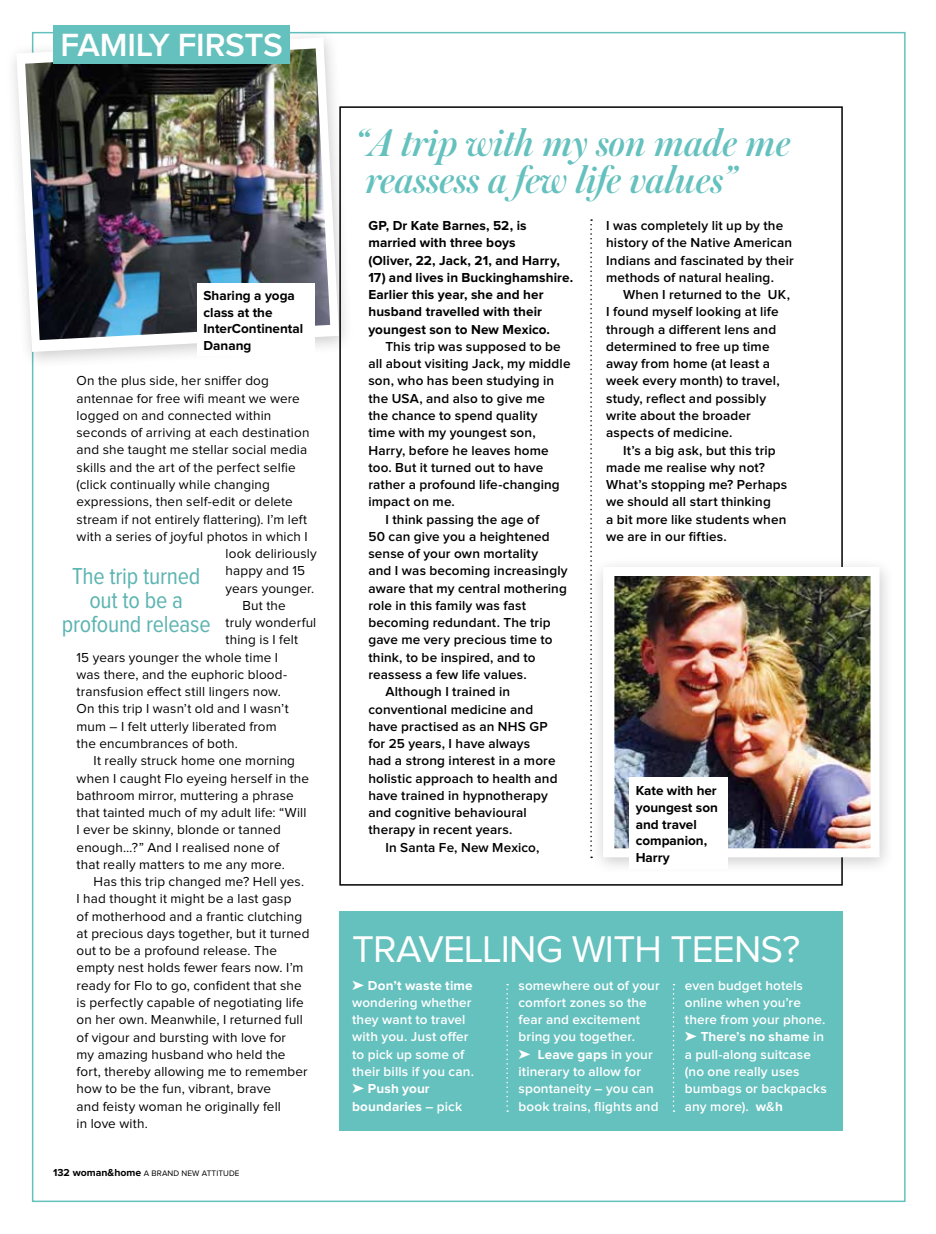
<style>
.page{position:relative;width:936px;height:1234px;background:#fff}
.page>*{position:absolute;margin:0;border:0;box-sizing:border-box;transform-origin:0 0}
.t1{font:italic 500 40.8px/37.2px "Austin";color:#65c1be}
.t2{font:38.55px "Proxima Nova";letter-spacing:-.02em;color:#fff}
.t3{font:600 33.3px "Proxima Nova";letter-spacing:-.01em;color:#fff}
.t4{font:condensed 24px/24px "Proxima Nova";letter-spacing:-.01em;color:#5db4b1;text-align:center}
.t5{font:13.5px "Proxima Nova";letter-spacing:.01em;color:#000}
.t6{font:600 13.5px/17.2px "Proxima Nova";letter-spacing:.01em;color:#000}
.t7{font:600 13.5px/17.2px "Proxima Nova";letter-spacing:.01em;color:#fff}
.t8{font:700 13.5px/16.5px "Proxima Nova";letter-spacing:.005em;color:#000}
.t9{font:8.25px "Proxima Nova";letter-spacing:.01em;color:#000}
.s1{font-weight:700;font-size:10.5px}
.s2{font-weight:700}
</style>
<div class="page">
<div style="left:339px;top:910px;width:503px;height:220px;background:#65c1be"></div>
<div style="left:590px;top:556px;width:304px;height:319px;background:#000;opacity:.2"></div>
<img style="left:614px;top:577px;width:255px;height:270px">
<div style="left:603px;top:567px;width:276px;height:290px;border:9px solid #fff"></div>
<svg style="left:590px;top:219px;width:2px;height:638px"></svg>
<svg style="left:506px;top:983px;width:2px;height:128px"></svg>
<svg style="left:672px;top:984px;width:2px;height:127px"></svg>
<div style="left:629px;top:777px;width:98px;height:91px;background:#fff"></div>
<img style="left:13px;top:33px;width:330px;height:323px">
<div style="left:197px;top:283px;width:117px;height:73px;background:#fff"></div>
<div style="left:53px;top:26px;width:236px;height:38px;background:#65c1be"></div>
<h3 class="t3" style="left:61px;top:30px;width:224px">FAMILY FIRSTS</h3>
<p class="t8" style="left:203px;top:288px;width:101px">Sharing a yoga class at the<br>InterContinental<br>Danang</p>
<p class="t5" style="left:77px;top:374px;width:194px">On the plus side, her sniffer dog</p>
<p class="t5" style="left:77px;top:392px;width:225px">antennae for free wifi meant we were</p>
<p class="t5" style="left:77px;top:409px;width:196px">logged on and connected within</p>
<p class="t5" style="left:77px;top:426px;width:234px">seconds of arriving at each destination</p>
<p class="t5" style="left:77px;top:443px;width:232px">and she taught me stellar social media</p>
<p class="t5" style="left:77px;top:461px;width:220px">skills and the art of the perfect selfie</p>
<p class="t5" style="left:77px;top:478px;width:195px">(click continually while changing</p>
<p class="t5" style="left:77px;top:495px;width:218px">expressions, then self-edit or delete</p>
<p class="t5" style="left:77px;top:513px;width:232px">stream if not entirely flattering). I’m left</p>
<p class="t5" style="left:77px;top:530px;width:233px">with a series of joyful photos in which I</p>
<p class="t5" style="left:225px;top:547px;width:93px">look deliriously</p>
<p class="t5" style="left:225px;top:564px;width:81px">happy and 15</p>
<p class="t5" style="left:225px;top:582px;width:90px">years younger.</p>
<p class="t5" style="left:242px;top:599px;width:45px">But the</p>
<p class="t5" style="left:225px;top:616px;width:92px">truly wonderful</p>
<p class="t5" style="left:225px;top:633px;width:74px">thing is I felt</p>
<p class="t5" style="left:77px;top:651px;width:203px">15 years younger the whole time I</p>
<p class="t5" style="left:77px;top:668px;width:212px">was there, and the euphoric blood-</p>
<p class="t5" style="left:77px;top:685px;width:206px">transfusion effect still lingers now.</p>
<p class="t5" style="left:77px;top:702px;width:213px">On this trip I wasn’t old and I wasn’t</p>
<p class="t5" style="left:77px;top:720px;width:201px">mum – I felt utterly liberated from</p>
<p class="t5" style="left:77px;top:737px;width:163px">the encumbrances of both.</p>
<p class="t5" style="left:94px;top:754px;width:203px">It really struck home one morning</p>
<p class="t5" style="left:77px;top:771px;width:234px">when I caught Flo eyeing herself in the</p>
<p class="t5" style="left:77px;top:789px;width:219px">bathroom mirror, muttering a phrase</p>
<p class="t5" style="left:77px;top:806px;width:231px">that tainted much of my adult life: “Will</p>
<p class="t5" style="left:77px;top:823px;width:206px">I ever be skinny, blonde or tanned</p>
<p class="t5" style="left:77px;top:840px;width:204px">enough…?” And I realised none of</p>
<p class="t5" style="left:77px;top:858px;width:210px">that really matters to me any more.</p>
<p class="t5" style="left:94px;top:875px;width:212px">Has this trip changed me? Hell yes.</p>
<p class="t5" style="left:77px;top:892px;width:216px">I had thought it might be a last gasp</p>
<p class="t5" style="left:77px;top:909px;width:227px">of motherhood and a frantic clutching</p>
<p class="t5" style="left:77px;top:927px;width:234px">at precious days together, but it turned</p>
<p class="t5" style="left:77px;top:944px;width:202px">out to be a profound release. The</p>
<p class="t5" style="left:77px;top:961px;width:228px">empty nest holds fewer fears now. I’m</p>
<p class="t5" style="left:77px;top:978px;width:227px">ready for Flo to go, confident that she</p>
<p class="t5" style="left:77px;top:996px;width:228px">is perfectly capable of negotiating life</p>
<p class="t5" style="left:77px;top:1013px;width:228px">on her own. Meanwhile, I returned full</p>
<p class="t5" style="left:77px;top:1030px;width:211px">of vigour and bursting with love for</p>
<p class="t5" style="left:77px;top:1047px;width:210px">my amazing husband who held the</p>
<p class="t5" style="left:77px;top:1065px;width:232px">fort, thereby allowing me to remember</p>
<p class="t5" style="left:77px;top:1082px;width:196px">how to be the fun, vibrant, brave</p>
<p class="t5" style="left:77px;top:1099px;width:206px">and feisty woman he originally fell</p>
<p class="t5" style="left:77px;top:1116px;width:73px">in love with.</p>
<h3 class="t4" style="left:62px;top:564px;width:150px">The trip turned out to be a profound release</h3>
<p class="t9" style="left:53px;top:1168px;width:159px"><span class="s1">132 woman&amp;home</span> A Brand N ew Attit</p>
<p class="t9" style="left:223px;top:1168px;width:18px">ude</p>
<h1 class="t1" style="left:357px;top:126px;width:434px">“A trip with my son made me reassess a few life values”</h1>
<p class="t8" style="left:368px;top:217px;width:193px;line-height:17.2px">GP, Dr Kate Barnes, 52, is married with three boys (Oliver, 22, Jack, 21, and Harry,</p>
<p class="t8" style="left:368px;top:269px;width:206px;line-height:17.2px">17) and lives in Buckinghamshire.<br>Earlier this year, she and her husband travelled with their youngest son to New Mexico.</p>
<p class="t6" style="left:385px;top:338px;width:177px">This trip was supposed to be</p>
<p class="t6" style="left:368px;top:355px;width:204px">all about visiting Jack, my middle</p>
<p class="t6" style="left:368px;top:373px;width:187px">son, who has been studying in</p>
<p class="t6" style="left:368px;top:390px;width:178px">the USA, and also to give me</p>
<p class="t6" style="left:368px;top:407px;width:171px">the chance to spend quality</p>
<p class="t6" style="left:368px;top:424px;width:169px">time with my youngest son,</p>
<p class="t6" style="left:368px;top:442px;width:182px">Harry, before he leaves home</p>
<p class="t6" style="left:368px;top:459px;width:176px">too. But it turned out to have</p>
<p class="t6" style="left:368px;top:476px;width:193px">rather a profound life-changing</p>
<p class="t6" style="left:368px;top:493px;width:88px">impact on me.</p>
<p class="t6" style="left:385px;top:511px;width:155px">I think passing the age of</p>
<p class="t6" style="left:368px;top:528px;width:183px">50 can give you a heightened</p>
<p class="t6" style="left:368px;top:545px;width:171px">sense of your own mortality</p>
<p class="t6" style="left:368px;top:562px;width:201px">and I was becoming increasingly</p>
<p class="t6" style="left:368px;top:580px;width:200px">aware that my central mothering</p>
<p class="t6" style="left:368px;top:597px;width:159px">role in this family was fast</p>
<p class="t6" style="left:368px;top:614px;width:184px">becoming redundant. The trip</p>
<p class="t6" style="left:368px;top:631px;width:185px">gave me very precious time to</p>
<p class="t6" style="left:368px;top:649px;width:169px">think, to be inspired, and to</p>
<p class="t6" style="left:368px;top:666px;width:160px">reassess a few life values.</p>
<p class="t6" style="left:385px;top:683px;width:126px">Although I trained in</p>
<p class="t6" style="left:368px;top:700px;width:166px">conventional medicine and</p>
<p class="t6" style="left:368px;top:718px;width:181px">have practised as an NHS GP</p>
<p class="t6" style="left:368px;top:735px;width:163px">for 25 years, I have always</p>
<p class="t6" style="left:368px;top:752px;width:189px">had a strong interest in a more</p>
<p class="t6" style="left:368px;top:769px;width:191px">holistic approach to health and</p>
<p class="t6" style="left:368px;top:787px;width:181px">have trained in hypnotherapy</p>
<p class="t6" style="left:368px;top:804px;width:160px">and cognitive behavioural</p>
<p class="t6" style="left:368px;top:821px;width:145px">therapy in recent years.</p>
<p class="t6" style="left:385px;top:838px;width:155px">In Santa Fe, New Mexico,</p>
<p class="t6" style="left:606px;top:217px;width:189px">I was completely lit up by the history of the Native American<br>Indians and fascinated by their methods of natural healing.</p>
<p class="t6" style="left:606px;top:286px;width:185px;text-indent:17px">When I returned to the UK,<br>I found myself looking at life through a different lens and determined to free up time away from home (at least a week every month) to travel, study, reflect and possibly write about the broader aspects of medicine.</p>
<p class="t6" style="left:606px;top:442px;width:182px;text-indent:17px">It’s a big ask, but this trip made me realise why not?<br>What’s stopping me? Perhaps we should all start thinking<br>a bit more like students when we are in our fifties.</p>
<p class="t8" style="left:635px;top:783px;width:84px">Kate with her youngest son and travel companion,<br>Harry</p>
<h2 class="t2" style="left:352px;top:931px;width:449px">Travelli ng with teens?</h2>
<p class="t7" style="left:352px;top:976px;width:123px">➤ <span class="s2">Don’t waste time </span>wondering whether they want to travel with you. Just offer to pick up some of their bills if you can. ➤ <span class="s2">Push your boundaries</span> – pick</p>
<p class="t7" style="left:518px;top:976px;width:143px">somewhere out of your comfort zones so the fear and excitement bring you together.<br>➤ <span class="s2">Leave gaps</span> in your itinerary to allow for spontaneity – you can book trains, flights and</p>
<p class="t7" style="left:684px;top:976px;width:143px">even budget hotels online when you’re there from your phone. ➤ <span class="s2">There’s no shame</span> in a pull-along suitcase (no one really uses bumbags or backpacks any more). <span class="s2">w</span>&amp;<span class="s2">h</span></p>
</div>
